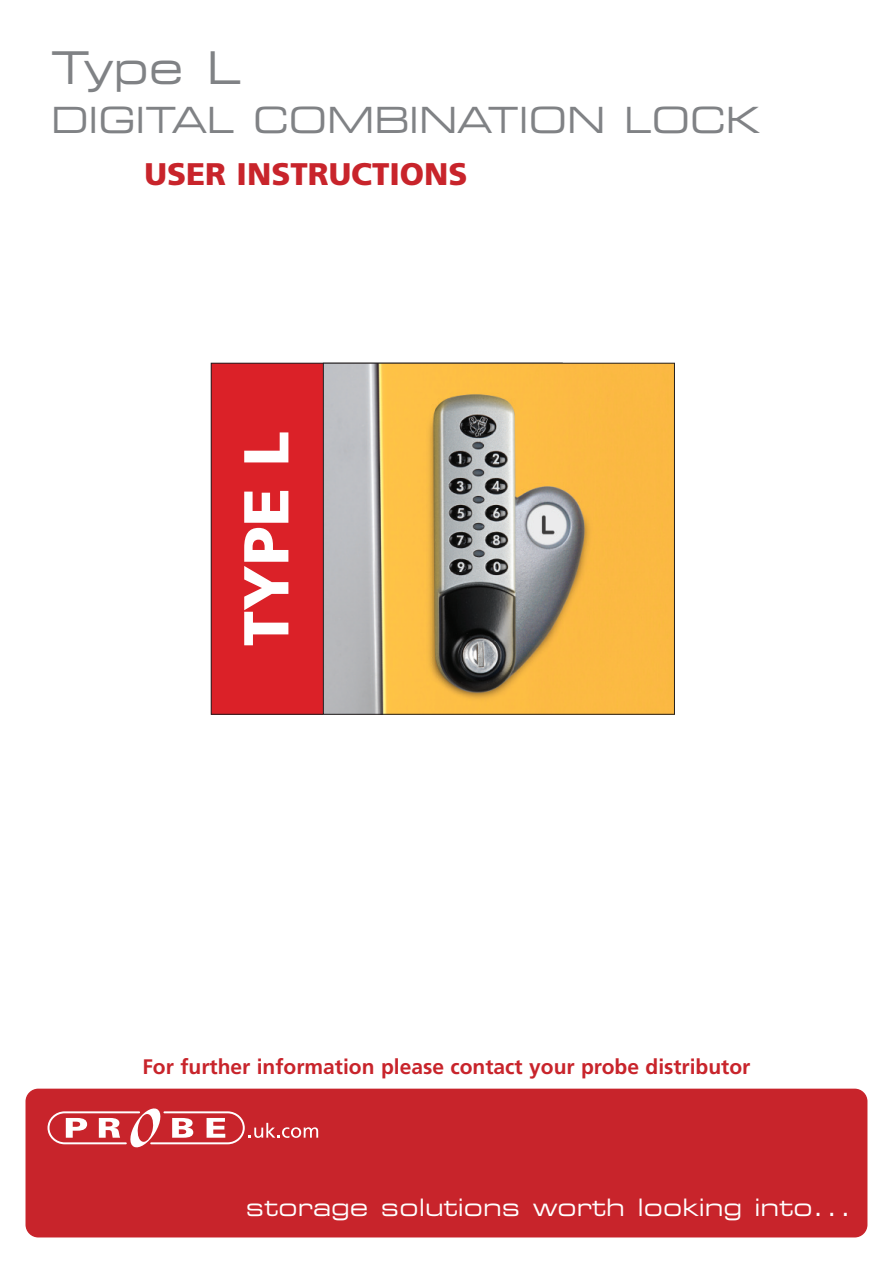
<style>
.page{position:relative;width:893px;height:1263px;background:#fff}
.page>*{position:absolute;margin:0;border:0;box-sizing:border-box;transform-origin:0 0}
.t1{font:900 63.3px "Frutiger";color:#fff}
.t2{font:expanded 45px "Square 721 BT";color:#808285}
.t3{font:expanded 36px "Square 721 BT";color:#808285}
.t4{font:900 31.2px "Frutiger";color:#c8242b}
.t5{font:expanded 24px "Square 721 BT";color:#fff}
.t6{font:700 21px "Frutiger";color:#c8242b}
</style>
<div class="page">
<div style="left:26px;top:1089px;width:841px;height:148px;background:#c8242b;border-radius:13px"></div>
<svg style="left:48px;top:1108px;width:270px;height:39px"></svg>
<div style="left:211px;top:363px;width:351px;height:351px;background:#db2128"></div>
<img style="left:325px;top:365px;width:348px;height:347px">
<div style="left:323px;top:363px;width:352px;height:351px;border:1px solid #231f20"></div>
<h2 class="t2" style="left:51px;top:51px;width:192px">Type L</h2>
<h3 class="t3" style="left:51px;top:107px;width:709px">DIGITAL COMBINATION LOCK</h3>
<h3 class="t4" style="left:145px;top:162px;width:324px">USER INSTRUCTIONS</h3>
<h1 class="t1" style="left:241px;top:646px;width:216px;rotate:-90deg">TYPE L</h1>
<p class="t6" style="left:142px;top:1058px;width:609px">For further information please contact your probe distributor</p>
<p class="t5" style="left:246px;top:1199px;width:607px">storage solutions worth looking into...</p>
</div>
